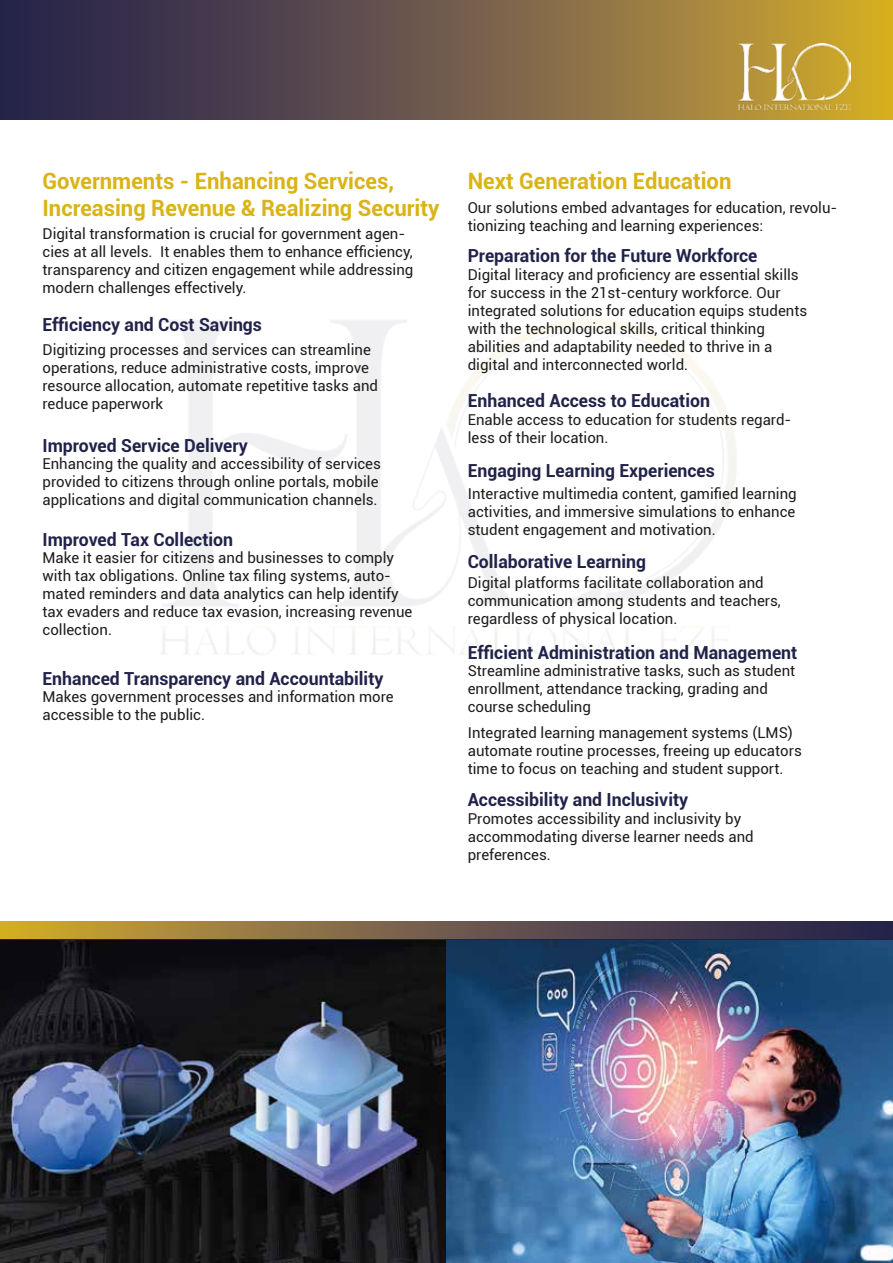
<style>
.page{position:relative;width:893px;height:1263px;background:#fff}
.page>*{position:absolute;margin:0;border:0;box-sizing:border-box;transform-origin:0 0}
.t1{font:700 22.5px/27px "Roboto";color:#dab317}
.t2{font:700 18px "Roboto";color:#212249}
.t3{font:15px/18px "Roboto";color:#1d1d1b}
</style>
<div class="page">
<svg style="left:0;top:0;width:893px;height:120px"></svg>
<svg style="left:0;top:921px;width:893px;height:18px"></svg>
<img style="left:738px;top:44px;width:112px;height:65px">
<img style="left:0;top:940px;width:893px;height:323px">
<h1 class="t1" style="left:43px;top:166px;width:398px">Governments - Enhancing Services,<br>Increasing Revenue &amp; Realizing Security</h1>
<h1 class="t1" style="left:468px;top:166px;width:265px">Next Generation Education</h1>
<p class="t3" style="left:468px;top:198px;width:371px">Our solutions embed advantages for education, revolu&shy;tionizing teaching and learning experiences:</p>
<p class="t3" style="left:468px;top:265px;width:341px">Digital literacy and proficiency are essential skills for success in the 21st-century workforce. Our integrated solutions for education equips students with the technological skills, critical thinking abilities and adaptability needed to thrive in a digital and interconnected world.</p>
<p class="t3" style="left:43px;top:224px;width:372px">Digital transformation is crucial for government agen&shy;cies at all levels. It enables them to enhance efficiency, transparency and citizen engagement while addressing modern challenges effectively.</p>
<p class="t2" style="left:468px;top:243px;width:291px">Preparation for the Future Workforce</p>
<p class="t2" style="left:43px;top:312px;width:221px">Efficiency and Cost Savings</p>
<p class="t3" style="left:43px;top:340px;width:337px">Digitizing processes and services can streamline operations, reduce administrative costs, improve resource allocation, automate repetitive tasks and reduce paperwork</p>
<p class="t2" style="left:43px;top:433px;width:207px">Improved Service Delivery</p>
<p class="t3" style="left:43px;top:454px;width:340px">Enhancing the quality and accessibility of services provided to citizens through online portals, mobile applications and digital communication channels.</p>
<p class="t2" style="left:43px;top:527px;width:192px">Improved Tax Collection</p>
<p class="t3" style="left:43px;top:548px;width:371px">Make it easier for citizens and businesses to comply with tax obligations. Online tax filing systems, auto&shy;mated reminders and data analytics can help identify tax evaders and reduce tax evasion, increasing revenue collection.</p>
<p class="t2" style="left:43px;top:666px;width:342px">Enhanced Transparency and Accountability</p>
<p class="t3" style="left:43px;top:687px;width:353px">Makes government processes and information more accessible to the public.</p>
<p class="t2" style="left:468px;top:388px;width:244px">Enhanced Access to Education</p>
<p class="t3" style="left:468px;top:410px;width:325px">Enable access to education for students regard&shy;less of their location.</p>
<p class="t2" style="left:468px;top:458px;width:249px">Engaging Learning Experiences</p>
<p class="t3" style="left:468px;top:484px;width:330px;text-align:justify">Interactive multimedia content, gamified learning activities, and immersive simulations to enhance student engagement and motivation.</p>
<p class="t3" style="left:468px;top:573px;width:315px">Digital platforms facilitate collaboration and communication among students and teachers, regardless of physical location.</p>
<p class="t2" style="left:468px;top:640px;width:331px">Efficient Administration and Management</p>
<p class="t3" style="left:468px;top:661px;width:329px">Streamline administrative tasks, such as student enrollment, attendance tracking, grading and course scheduling</p>
<p class="t2" style="left:468px;top:548px;width:180px">Collaborative Learning</p>
<p class="t3" style="left:468px;top:723px;width:336px">Integrated learning management systems (LMS) automate routine processes, freeing up educators time to focus on teaching and student support.</p>
<p class="t2" style="left:468px;top:787px;width:222px">Accessibility and Inclusivity</p>
<p class="t3" style="left:468px;top:809px;width:287px">Promotes accessibility and inclusivity by accommodating diverse learner needs and preferences.</p>
</div>
